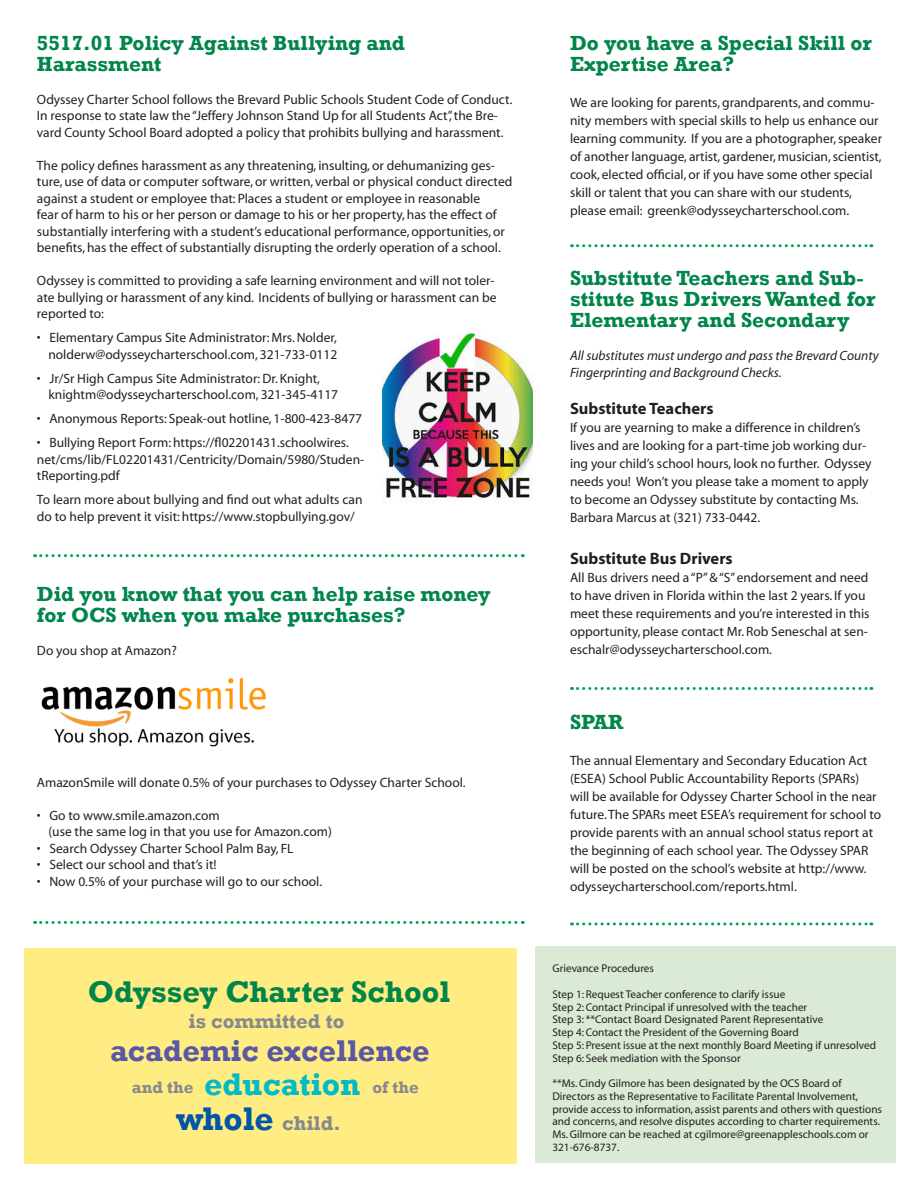
<style>
.page{position:relative;width:918px;height:1188px;background:#fff}
.page>*{position:absolute;margin:0;border:0;box-sizing:border-box;transform-origin:0 0}
.t1{font:700 32.1px "Rockwell";color:#03bac6}
.t2{font:700 30.75px "Rockwell";color:#00854a}
.t3{font:700 30.75px "Rockwell";color:#5a57a5}
.t4{font:700 21px/21px "Rockwell";color:#00854a}
.t5{font:700 20.4px "Rockwell";color:#87898c}
.t6{font:700 16.95px "Rockwell";color:#87898c}
.t7{font:700 16.5px "Myriad";color:#231f20}
.t8{font:13.5px/18px "Myriad";color:#231f20}
.t9{font:italic 13.5px/16.5px "Myriad";color:#231f20}
.t10{font:11.25px "Myriad";color:#231f20}
.s1{font-size:33.6px;color:#0156a8}
</style>
<div class="page">
<svg style="left:35px;top:554px;width:488px;height:3px"></svg>
<svg style="left:35px;top:921px;width:488px;height:3px"></svg>
<svg style="left:572px;top:687px;width:300px;height:3px"></svg>
<svg style="left:572px;top:244px;width:300px;height:3px"></svg>
<svg style="left:572px;top:922px;width:300px;height:3px"></svg>
<img style="left:382px;top:333px;width:150px;height:168px">
<img style="left:41px;top:677px;width:225px;height:70px">
<div style="left:536px;top:947px;width:360px;height:216px;background:#daead5"></div>
<div style="left:24px;top:948px;width:492px;height:215px;background:#ffed83"></div>
<p class="t4" style="left:37px;top:32px;width:370px">5517.01 Policy Against Bullying and</p>
<p class="t4" style="left:37px;top:53px;width:126px">Harassment</p>
<p class="t8" style="left:37px;top:91px;width:477px;line-height:16.5px">Odyssey Charter School follows the Brevard Public Schools Student Code of Conduct.<br>In response to state law the “Jeffery Johnson Stand Up for all Students Act”, the Bre&shy;vard County School Board adopted a policy that prohibits bullying and harassment.</p>
<p class="t8" style="left:37px;top:157px;width:477px;line-height:16.5px">The policy defines harassment as any threatening, insulting, or dehumanizing ges&shy;ture, use of data or computer software, or written, verbal or physical conduct directed against a student or employee that: Places a student or employee in reasonable<br>fear of harm to his or her person or damage to his or her property, has the effect of substantially interfering with a student’s educational performance, opportunities, or benefits, has the effect of substantially disrupting the orderly operation of a school.</p>
<p class="t8" style="left:37px;top:273px;width:461px;line-height:16.5px">Odyssey is committed to providing a safe learning environment and will not toler&shy;ate bullying or harassment of any kind. Incidents of bullying or harassment can be reported to:</p>
<p class="t8" style="left:37px;top:329px;width:301px">• Elementary Campus Site Administrator: Mrs. Nolder,</p>
<p class="t8" style="left:48px;top:346px;width:291px">nolderw@odysseycharterschool.com, 321-733-0112</p>
<p class="t8" style="left:37px;top:370px;width:285px">• Jr/Sr High Campus Site Administrator: Dr. Knight,</p>
<p class="t8" style="left:48px;top:386px;width:291px">knightm@odysseycharterschool.com, 321-345-4117</p>
<p class="t8" style="left:37px;top:410px;width:327px">• Anonymous Reports: Speak-out hotline, 1-800-423-8477</p>
<p class="t8" style="left:37px;top:435px;width:329px;line-height:16.5px">• Bullying Report Form: https://fl02201431.schoolwires. net/cms/lib/FL02201431/Centricity/Domain/5980/Studen&shy;tReporting.pdf</p>
<p class="t8" style="left:37px;top:492px;width:327px;line-height:16.5px">To learn more about bullying and find out what adults can do to help prevent it visit: https://www.stopbullying.gov/</p>
<p class="t4" style="left:37px;top:583px;width:455px">Did you know that you can help raise money for OCS when you make purchases?</p>
<p class="t8" style="left:37px;top:642px;width:141px">Do you shop at Amazon?</p>
<p class="t8" style="left:37px;top:774px;width:430px">AmazonSmile will donate 0.5% of your purchases to Odyssey Charter School.</p>
<p class="t8" style="left:37px;top:807px;width:184px">• Go to www.smile.amazon.com</p>
<p class="t8" style="left:48px;top:823px;width:285px">(use the same log in that you use for Amazon.com)</p>
<p class="t8" style="left:37px;top:840px;width:258px">• Search Odyssey Charter School Palm Bay, FL</p>
<p class="t8" style="left:37px;top:856px;width:181px">• Select our school and that’s it!</p>
<p class="t8" style="left:37px;top:873px;width:287px">• Now 0.5% of your purchase will go to our school.</p>
<p class="t2" style="left:88px;top:973px;width:364px">Odyssey Charter School</p>
<p class="t5" style="left:189px;top:1009px;width:157px">is committed to</p>
<p class="t3" style="left:110px;top:1032px;width:321px">academic excellence</p>
<p class="t1" style="left:204px;top:1065px;width:158px">education</p>
<p class="t6" style="left:132px;top:1077px;width:63px">and the</p>
<p class="t6" style="left:373px;top:1077px;width:48px">of the</p>
<p class="t5" style="left:176px;top:1111px;width:166px"><span class="s1">whole</span> child.</p>
<p class="t4" style="left:570px;top:32px;width:303px">Do you have a Special Skill or<br>Expertise Area?</p>
<p class="t8" style="left:570px;top:94px;width:314px">We are looking for parents, grandparents, and commu&shy;nity members with special skills to help us enhance our learning community. If you are a photographer, speaker of another language, artist, gardener, musician, scientist, cook, elected official, or if you have some other special skill or talent that you can share with our students, please email: greenk@odysseycharterschool.com.</p>
<p class="t4" style="left:570px;top:268px;width:307px">Substitute Teachers and Sub&shy;stitute Bus Drivers Wanted for<br>Elementary and Secondary</p>
<p class="t9" style="left:570px;top:348px;width:310px">All substitutes must undergo and pass the Brevard County<br>Fingerprinting and Background Checks.</p>
<p class="t7" style="left:570px;top:400px;width:145px">Substitute Teachers</p>
<p class="t8" style="left:570px;top:419px;width:303px">If you are yearning to make a difference in children’s lives and are looking for a part-time job working dur&shy;ing your child’s school hours, look no further. Odyssey needs you! Won’t you please take a moment to apply to become an Odyssey substitute by contacting Ms.<br>Barbara Marcus at (321) 733-0442.</p>
<p class="t7" style="left:570px;top:550px;width:164px">Substitute Bus Drivers</p>
<p class="t8" style="left:570px;top:569px;width:301px">All Bus drivers need a “P” &amp; “S” endorsement and need to have driven in Florida within the last 2 years. If you meet these requirements and you’re interested in this opportunity, please contact Mr. Rob Seneschal at sen&shy;eschalr@odysseycharterschool.com.</p>
<p class="t4" style="left:570px;top:711px;width:55px">SPAR</p>
<p class="t8" style="left:570px;top:752px;width:313px">The annual Elementary and Secondary Education Act (ESEA) School Public Accountability Reports (SPARs) will be available for Odyssey Charter School in the near future. The SPARs meet ESEA’s requirement for school to provide parents with an annual school status report at the beginning of each school year. The Odyssey SPAR will be posted on the school’s website at http://www. odysseycharterschool.com/reports.html.</p>
<p class="t10" style="left:552px;top:963px;width:103px">Grievance Procedures</p>
<p class="t10" style="left:552px;top:988px;width:234px">Step 1: Request Teacher conference to clarify issue</p>
<p class="t10" style="left:552px;top:1001px;width:256px">Step 2: Contact Principal if unresolved with the teacher</p>
<p class="t10" style="left:552px;top:1014px;width:272px">Step 3: **Contact Board Designated Parent Representative</p>
<p class="t10" style="left:552px;top:1027px;width:248px">Step 4: Contact the President of the Governing Board</p>
<p class="t10" style="left:552px;top:1039px;width:325px">Step 5: Present issue at the next monthly Board Meeting if unresolved</p>
<p class="t10" style="left:552px;top:1052px;width:190px">Step 6: Seek mediation with the Sponsor</p>
<p class="t10" style="left:552px;top:1078px;width:291px">**Ms. Cindy Gilmore has been designated by the OCS Board of</p>
<p class="t10" style="left:552px;top:1090px;width:307px">Directors as the Representative to Facilitate Parental Involvement,</p>
<p class="t10" style="left:552px;top:1103px;width:331px">provide access to information, assist parents and others with questions</p>
<p class="t10" style="left:552px;top:1116px;width:329px">and concerns, and resolve disputes according to charter requirements.</p>
<p class="t10" style="left:552px;top:1129px;width:318px">Ms. Gilmore can be reached at cgilmore@greenappleschools.com or</p>
<p class="t10" style="left:552px;top:1141px;width:68px">321-676-8737.</p>
</div>
